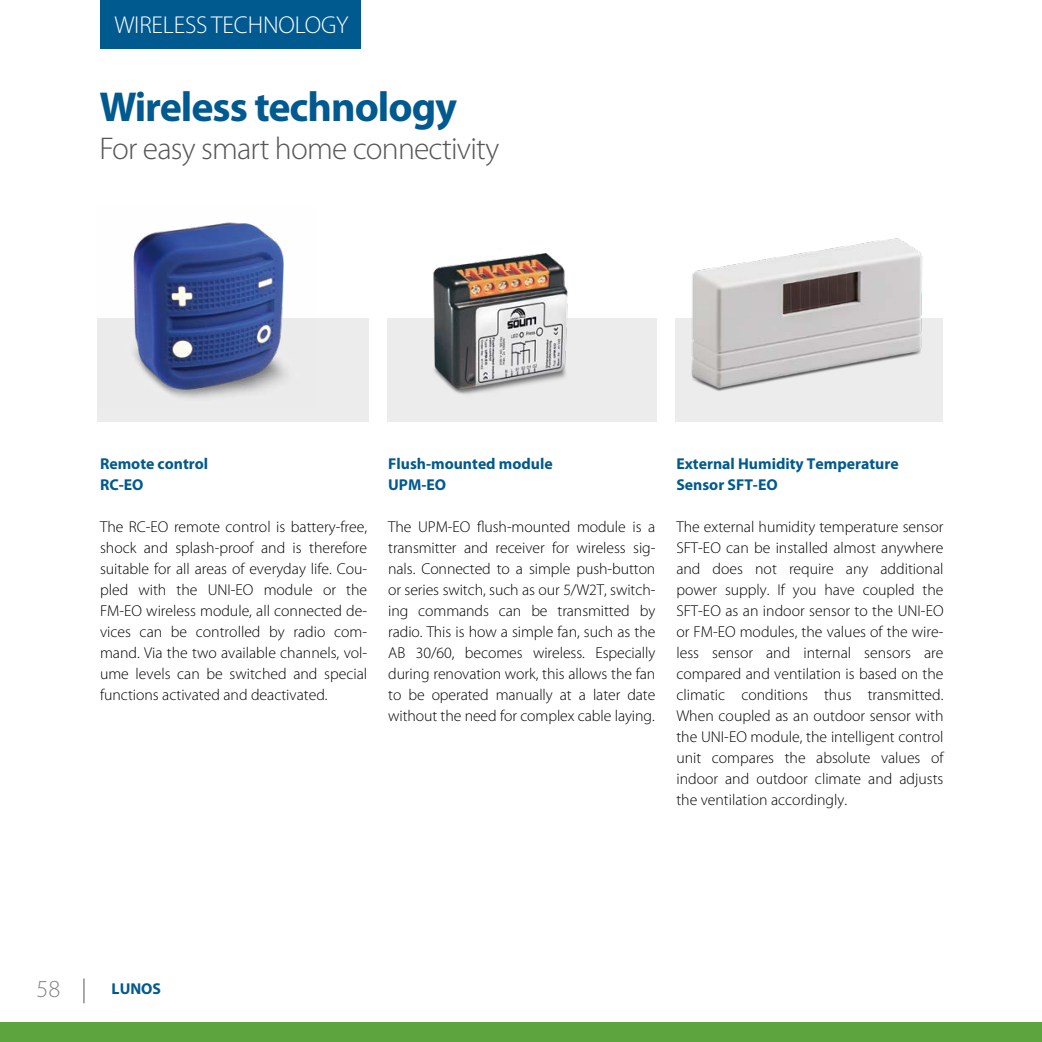
<style>
.page{position:relative;width:1042px;height:1042px;background:#fff}
.page>*{position:absolute;margin:0;border:0;box-sizing:border-box;transform-origin:0 0}
.t1{font:700 42px "Myriad Pro";letter-spacing:-.025em;color:#005a8f}
.t2{font:300 31.5px "Myriad Pro";letter-spacing:-.025em;color:#565656}
.t3{font:300 24.5px "Myriad Pro";letter-spacing:-.005em;color:#fff}
.t4{font:300 24.5px "Myriad Pro";color:#878786}
.t5{font:300 15.75px/21px "Myriad Pro";color:#000;text-align:justify}
.t6{font:700 15.75px/21px "Myriad Pro";color:#005a8f}
</style>
<div class="page">
<div style="left:0;top:1022px;width:1042px;height:20px;background:#5da43e"></div>
<div style="left:100px;top:0;width:260px;height:49px;background:#005a8f"></div>
<div style="left:97px;top:318px;width:945px;height:103px;background:#ececed"></div>
<img style="left:133px;top:222px;width:153px;height:176px">
<img style="left:386px;top:253px;width:182px;height:149px">
<img style="left:674px;top:238px;width:249px;height:163px">
<div style="left:369px;top:318px;width:17px;height:112px;background:#fff"></div>
<div style="left:657px;top:318px;width:17px;height:112px;background:#fff"></div>
<div style="left:943px;top:313px;width:99px;height:117px;background:#fff"></div>
<svg style="left:84px;top:978px;width:1px;height:25px"></svg>
<h3 class="t3" style="left:114px;top:11px;width:236px">WIRELESS TECHNOLOGY</h3>
<h1 class="t1" style="left:100px;top:79px;width:359px">Wireless technology</h1>
<h2 class="t2" style="left:100px;top:131px;width:401px">For easy smart home connectivity</h2>
<p class="t6" style="left:100px;top:453px;width:110px">Remote control<br>RC-EO</p>
<p class="t5" style="left:100px;top:516px;width:269px">The RC-EO remote control is battery-free, shock and splash-proof and is therefore suitable for all areas of everyday life. Cou&shy;pled with the UNI-EO module or the FM-EO wireless module, all connected de&shy;vices can be controlled by radio com&shy;mand. Via the two available channels, vol&shy;ume levels can be switched and special functions activated and deactivated.</p>
<p class="t6" style="left:388px;top:453px;width:166px">Flush-mounted module<br>UPM-EO</p>
<p class="t5" style="left:388px;top:516px;width:269px">The UPM-EO flush-mounted module is a transmitter and receiver for wireless sig&shy;nals. Connected to a simple push-button or series switch, such as our 5/W2T, switch&shy;ing commands can be transmitted by radio. This is how a simple fan, such as the AB 30/60, becomes wireless. Especially during renovation work, this allows the fan to be operated manually at a later date without the need for complex cable laying.</p>
<p class="t6" style="left:676px;top:453px;width:224px">External Humidity Temperature<br>Sensor SFT-EO</p>
<p class="t5" style="left:676px;top:516px;width:269px">The external humidity temperature sensor SFT-EO can be installed almost anywhere and does not require any additional power supply. If you have coupled the SFT-EO as an indoor sensor to the UNI-EO or FM-EO modules, the values of the wire&shy;less sensor and internal sensors are compared and ventilation is based on the climatic conditions thus transmitted.<br>When coupled as an outdoor sensor with the UNI-EO module, the intelligent control unit compares the absolute values of indoor and outdoor climate and adjusts the ventilation accordingly.</p>
<h3 class="t4" style="left:37px;top:975px;width:25px">58</h3>
<p class="t6" style="left:112px;top:978px;width:51px">LUNOS</p>
</div>
